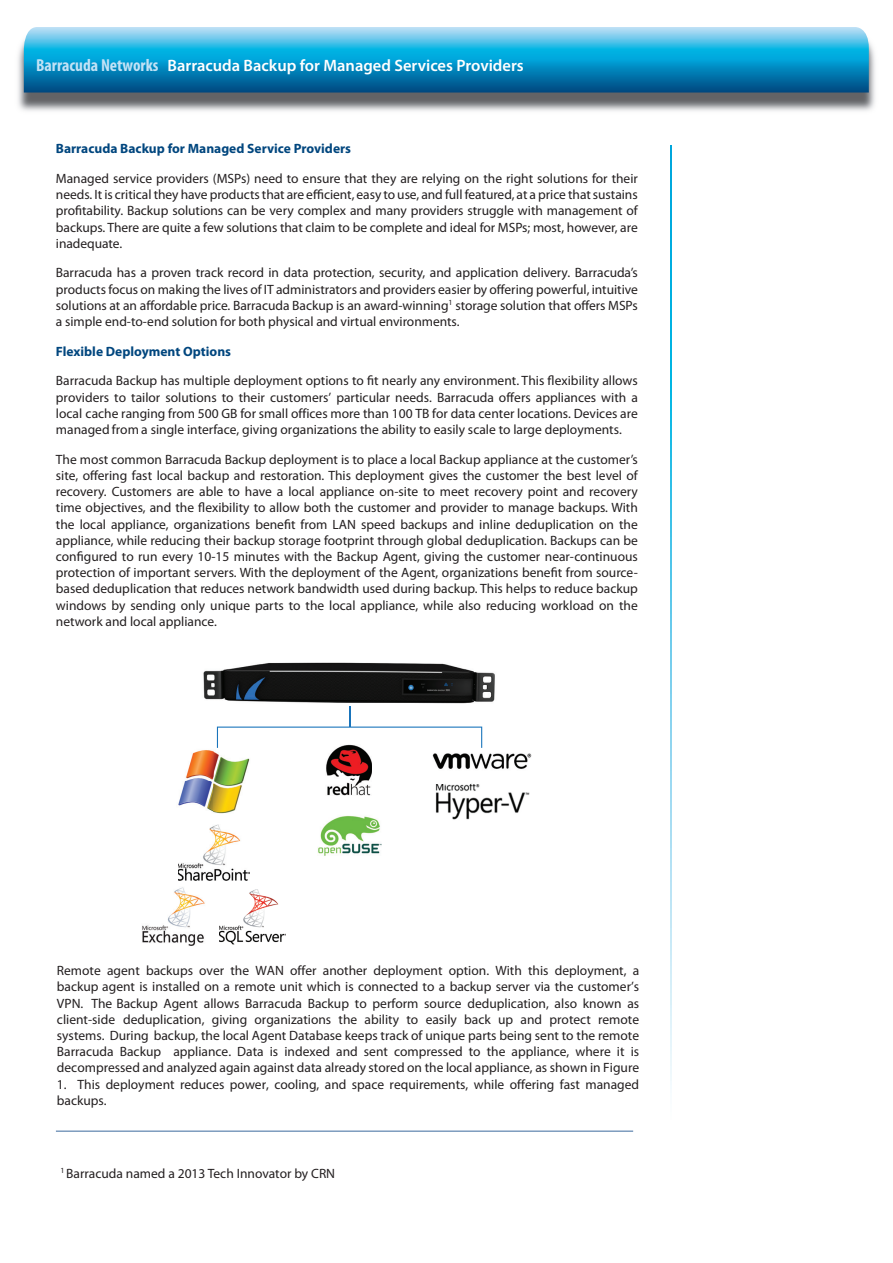
<style>
.page{position:relative;width:893px;height:1263px;background:#fff}
.page>*{position:absolute;margin:0;border:0;box-sizing:border-box;transform-origin:0 0}
.t1{font:600 16.5px "Myriad Pro";color:#fff}
._09_Whitepaper{font:13.5px/16.2px "Myriad Pro";color:#231f20;text-align:justify}
._09_Whitepaper-2{font:700 13.5px "Myriad Pro";color:#00467e}
.s1{font-weight:700;font-stretch:condensed;font-size:17.4px;color:#c1e2f6}
</style>
<div class="page">
<svg style="left:670px;top:146px;width:1px;height:943px"></svg>
<img style="left:18px;top:41px;width:857px;height:70px">
<svg style="left:24px;top:27px;width:845px;height:66px;background:#259ac8"></svg>
<img style="left:432px;top:739px;width:100px;height:30px">
<img style="left:203px;top:662px;width:292px;height:42px">
<img style="left:178px;top:747px;width:72px;height:67px">
<svg style="left:217px;top:706px;width:265px;height:42px"></svg>
<img style="left:142px;top:887px;width:63px;height:59px">
<img style="left:219px;top:889px;width:67px;height:55px">
<img style="left:178px;top:825px;width:71px;height:55px">
<img style="left:318px;top:815px;width:64px;height:41px">
<img style="left:325px;top:744px;width:47px;height:51px">
<img style="left:435px;top:783px;width:95px;height:37px">
<hr style="left:56px;top:1131px;width:577px;height:1px;background:#3c6a9d">
<p class="t1" style="left:36px;top:56px;width:489px"><span class="s1">Barracuda Networks</span> Barracuda Backup for Managed Services Providers</p>
<p class="_09_Whitepaper-2" style="left:56px;top:141px;width:297px">Barracuda Backup for Managed Service Providers</p>
<p class="_09_Whitepaper" style="left:56px;top:171px;width:583px">Managed service providers (MSPs) need to ensure that they are relying on the right solutions for their needs. It is critical they have products that are efficient, easy to use, and full featured, at a price that sustains profitability. Backup solutions can be very complex and many providers struggle with management of backups. There are quite a few solutions that claim to be complete and ideal for MSPs; most, however, are inadequate.</p>
<p class="_09_Whitepaper" style="left:56px;top:265px;width:583px">Barracuda has a proven track record in data protection, security, and application delivery. Barracuda’s products focus on making the lives of IT administrators and providers easier by offering powerful, intuitive solutions at an affordable price. Barracuda Backup is an award-winning<sup>1</sup> storage solution that offers MSPs a simple end-to-end solution for both physical and virtual environments.</p>
<p class="_09_Whitepaper-2" style="left:56px;top:344px;width:177px">Flexible Deployment Options</p>
<p class="_09_Whitepaper" style="left:56px;top:373px;width:583px">Barracuda Backup has multiple deployment options to fit nearly any environment. This flexibility allows providers to tailor solutions to their customers’ particular needs. Barracuda offers appliances with a local cache ranging from 500 GB for small offices more than 100 TB for data center locations. Devices are managed from a single interface, giving organizations the ability to easily scale to large deployments.</p>
<p class="_09_Whitepaper" style="left:56px;top:451px;width:583px">The most common Barracuda Backup deployment is to place a local Backup appliance at the customer’s site, offering fast local backup and restoration. This deployment gives the customer the best level of recovery. Customers are able to have a local appliance on-site to meet recovery point and recovery time objectives, and the flexibility to allow both the customer and provider to manage backups. With the local appliance, organizations benefit from LAN speed backups and inline deduplication on the appliance, while reducing their backup storage footprint through global deduplication. Backups can be configured to run every 10-15 minutes with the Backup Agent, giving the customer near-continuous protection of important servers. With the deployment of the Agent, organizations benefit from source&shy;based deduplication that reduces network bandwidth used during backup. This helps to reduce backup windows by sending only unique parts to the local appliance, while also reducing workload on the network and local appliance.</p>
<p class="_09_Whitepaper" style="left:57px;top:963px;width:584px">Remote agent backups over the WAN offer another deployment option. With this deployment, a backup agent is installed on a remote unit which is connected to a backup server via the customer’s VPN. The Backup Agent allows Barracuda Backup to perform source deduplication, also known as client-side deduplication, giving organizations the ability to easily back up and protect remote systems. During backup, the local Agent Database keeps track of unique parts being sent to the remote Barracuda Backup appliance. Data is indexed and sent compressed to the appliance, where it is decompressed and analyzed again against data already stored on the local appliance, as shown in Figure</p>
<p class="_09_Whitepaper" style="left:57px;top:1076px;width:584px">1. This deployment reduces power, cooling, and space requirements, while offering fast managed backups.</p>
<p class="_09_Whitepaper" style="left:61px;top:1165px;width:276px"><sup>1</sup> Barracuda named a 2013 Tech Innovator by CRN</p>
</div>
